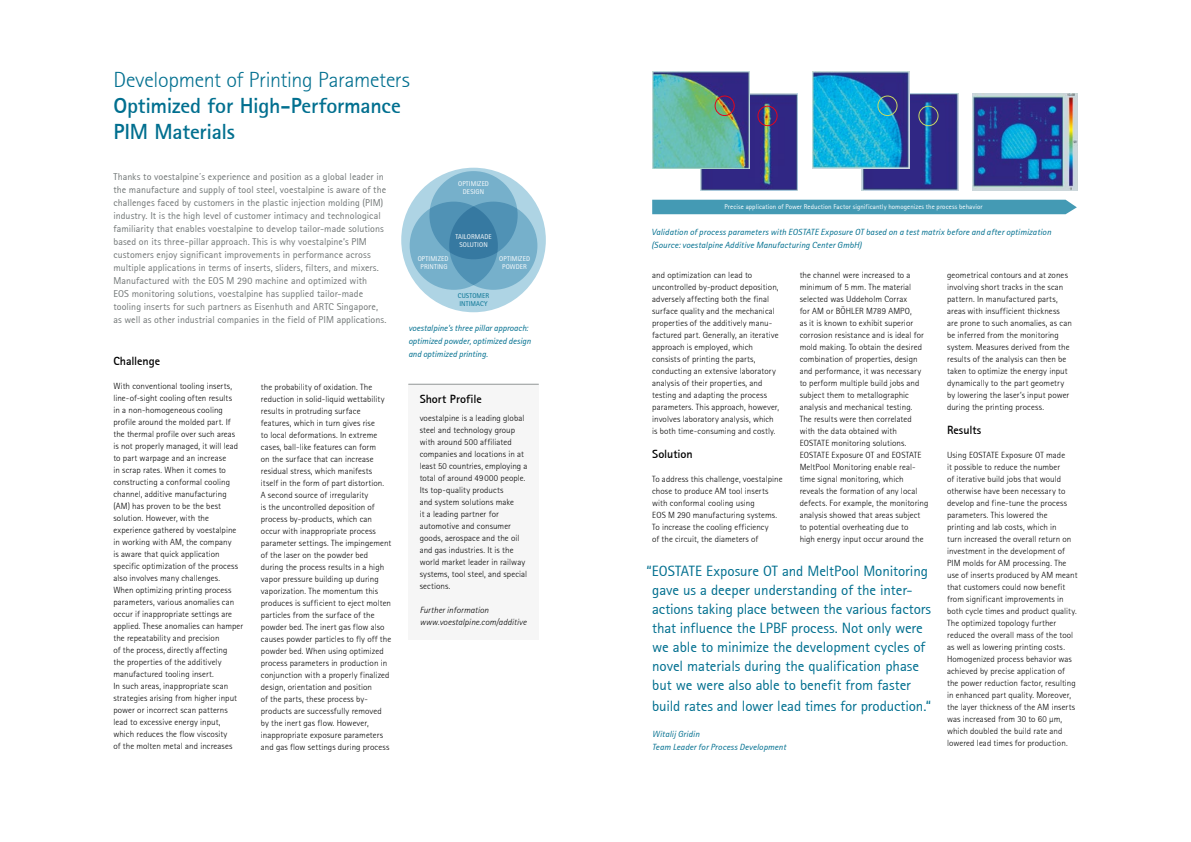
<style>
.page{position:relative;width:1191px;height:842px;background:#fff}
.page>*{position:absolute;margin:0;border:0;box-sizing:border-box;transform-origin:0 0}
.t1{font:700 22px/26px "Rotis San Ser T";letter-spacing:-.015em;color:#006f8f}
.t2{font:22px "Rotis San Ser T Ligh";letter-spacing:-.015em;color:#006f8f}
.t3{font:15px/19px "Rotis San Ser T";letter-spacing:-.01em;color:#006f8f}
.t4{font:700 12px "Rotis Sans Serif CE";letter-spacing:-.005em;color:#000}
.t5{font:10px/13px "Rotis San Ser T";letter-spacing:.005em;color:#727777}
.t6{font:9px/12px "Rotis San Ser T Ligh";letter-spacing:.01em;color:#000}
.t7{font:italic 9px/13px "Rotis San Ser T";letter-spacing:.005em;color:#006f8f}
.t8{font:9px/12px "Rotis San Ser T Ligh Ital";letter-spacing:.01em;color:#000}
.t9{font:7px/8px "Rotis San Ser T";letter-spacing:.01em;color:#fff;text-align:center}
.t10{font:7px/8px "Rotis San Ser T";letter-spacing:.015em;color:#006f8f}
</style>
<div class="page">
<div style="left:408px;top:384px;width:131px;height:255px;background:#f6f6f6"></div>
<hr style="left:408px;top:384px;width:131px;height:1px;background:#929797">
<div style="left:401px;top:168px;width:145px;height:144px;background:#aed4e4;border-radius:50%"></div>
<div style="left:429px;top:171px;width:88px;height:88px;background:#76b0cb;border-radius:50%"></div>
<svg style="left:410px;top:202px;width:88px;height:88px;background:#6aa6c4"></svg>
<svg style="left:449px;top:202px;width:88px;height:88px;background:#5695b7"></svg>
<div style="left:652px;top:200px;width:424px;height:14px;background:#449ab4"></div>
<img style="left:972px;top:93px;width:105px;height:98px">
<img style="left:701px;top:93px;width:97px;height:97px">
<img style="left:652px;top:71px;width:97px;height:97px">
<div style="left:714px;top:96px;width:20px;height:20px;border:1px solid #e3051b;border-radius:50%"></div>
<div style="left:757px;top:106px;width:20px;height:20px;border:1px solid #e3051b;border-radius:50%"></div>
<img style="left:861px;top:93px;width:97px;height:98px">
<img style="left:812px;top:71px;width:97px;height:98px">
<div style="left:877px;top:96px;width:20px;height:20px;border:1px solid #c8d863;border-radius:50%"></div>
<div style="left:918px;top:106px;width:20px;height:20px;border:1px solid #c8d863;border-radius:50%"></div>
<h1 class="t2" style="left:113px;top:67px;width:298px">Development of Printing Parameters</h1>
<h1 class="t1" style="left:113px;top:92px;width:289px">Optimized for High-Performance<br>PIM Materials</h1>
<p class="t5" style="left:113px;top:170px;width:275px">Thanks to voestalpine´s experience and position as a global leader in the manufacture and supply of tool steel, voestalpine is aware of the challenges faced by customers in the plastic injection molding (PIM) industry. It is the high level of customer intimacy and technological familiarity that enables voestalpine to develop tailor-made solutions based on its three-pillar approach. This is why voestalpine’s PIM customers enjoy significant improvements in performance across multiple applications in terms of inserts, sliders, filters, and mixers.<br>Manufactured with the EOS M 290 machine and optimized with<br>EOS monitoring solutions, voestalpine has supplied tailor-made tooling inserts for such partners as Eisenhuth and ARTC Singapore, as well as other industrial companies in the field of PIM applications.</p>
<p class="t9" style="left:458px;top:179px;width:32px">OPTIMIZED<br>DESIGN</p>
<p class="t9" style="left:455px;top:232px;width:38px">TAILORMADE<br>SOLUTION</p>
<p class="t9" style="left:418px;top:255px;width:32px">OPTIMIZED<br>PRINTING</p>
<p class="t9" style="left:499px;top:255px;width:32px">OPTIMIZED<br>POWDER</p>
<p class="t10" style="left:458px;top:292px;width:33px">CUSTOMER<br>INTIMACY</p>
<p class="t7" style="left:408px;top:322px;width:124px">voestalpine’s three pillar approach: optimized powder, optimized design and optimized printing.</p>
<h3 class="t4" style="left:113px;top:353px;width:48px">Challenge</h3>
<p class="t6" style="left:113px;top:380px;width:131px">With conventional tooling inserts, line-of-sight cooling often results<br>in a non-homogeneous cooling profile around the molded part. If the thermal profile over such areas<br>is not properly managed, it will lead to part warpage and an increase<br>in scrap rates. When it comes to constructing a conformal cooling channel, additive manufacturing (AM) has proven to be the best solution. However, with the experience gathered by voestalpine in working with AM, the company<br>is aware that quick application specific optimization of the process also involves many challenges.<br>When optimizing printing process parameters, various anomalies can occur if inappropriate settings are applied. These anomalies can hamper the repeatability and precision<br>of the process, directly affecting<br>the properties of the additively manufactured tooling insert.<br>In such areas, inappropriate scan strategies arising from higher input power or incorrect scan patterns lead to excessive energy input, which reduces the flow viscosity<br>of the molten metal and increases</p>
<h3 class="t4" style="left:420px;top:392px;width:64px">Short Profile</h3>
<p class="t6" style="left:261px;top:381px;width:132px">the probability of oxidation. The reduction in solid-liquid wettability results in protruding surface features, which in turn gives rise<br>to local deformations. In extreme cases, ball-like features can form<br>on the surface that can increase residual stress, which manifests itself in the form of part distortion.<br>A second source of irregularity<br>is the uncontrolled deposition of process by-products, which can occur with inappropriate process parameter settings. The impingement of the laser on the powder bed during the process results in a high vapor pressure building up during vaporization. The momentum this produces is sufficient to eject molten particles from the surface of the powder bed. The inert gas flow also causes powder particles to fly off the powder bed. When using optimized process parameters in production in conjunction with a properly finalized design, orientation and position<br>of the parts, these process by&shy;products are successfully removed by the inert gas flow. However, inappropriate exposure parameters and gas flow settings during process</p>
<p class="t6" style="left:420px;top:412px;width:109px">voestalpine is a leading global steel and technology group with around 500 affiliated companies and locations in at least 50 countries, employing a total of around 49 000 people.<br>Its top-quality products<br>and system solutions make<br>it a leading partner for automotive and consumer goods, aerospace and the oil and gas industries. It is the world market leader in railway systems, tool steel, and special sections.</p>
<p class="t8" style="left:420px;top:604px;width:108px">Further information www.voestalpine.com/additive</p>
<p class="t9" style="left:724px;top:203px;width:260px">Precise application of Power Reduction Factor significantly homogenizes the process behavior</p>
<p class="t7" style="left:651px;top:225px;width:401px">Validation of process parameters with EOSTATE Exposure OT based on a test matrix before and after optimization (Source: voestalpine Additive Manufacturing Center GmbH)</p>
<p class="t6" style="left:652px;top:269px;width:128px">and optimization can lead to uncontrolled by-product deposition, adversely affecting both the final surface quality and the mechanical properties of the additively manu&shy;factured part. Generally, an iterative approach is employed, which consists of printing the parts, conducting an extensive laboratory analysis of their properties, and testing and adapting the process parameters. This approach, however, involves laboratory analysis, which is both time-consuming and costly.</p>
<h3 class="t4" style="left:652px;top:447px;width:42px">Solution</h3>
<p class="t6" style="left:652px;top:473px;width:132px">To address this challenge, voestalpine chose to produce AM tool inserts with conformal cooling using<br>EOS M 290 manufacturing systems.<br>To increase the cooling efficiency<br>of the circuit, the diameters of</p>
<p class="t3" style="left:652px;top:562px;width:280px;text-indent:-6px">“EOSTATE Exposure OT and MeltPool Monitoring gave us a deeper understanding of the inter&shy;actions taking place between the various factors that influence the LPBF process. Not only were we able to minimize the development cycles of novel materials during the qualification phase but we were also able to benefit from faster</p>
<h2 class="t3" style="left:652px;top:697px;width:280px">build rates and lower lead times for production.“</h2>
<p class="t7" style="left:652px;top:728px;width:135px">Witalij Gridin<br>Team Leader for Process Development</p>
<p class="t6" style="left:799px;top:269px;width:130px">the channel were increased to a minimum of 5 mm. The material selected was Uddeholm Corrax<br>for AM or BÖHLER M789 AMPO,<br>as it is known to exhibit superior corrosion resistance and is ideal for mold making. To obtain the desired combination of properties, design and performance, it was necessary to perform multiple build jobs and subject them to metallographic analysis and mechanical testing.<br>The results were then correlated with the data obtained with<br>EOSTATE monitoring solutions.<br>EOSTATE Exposure OT and EOSTATE<br>MeltPool Monitoring enable real&shy;time signal monitoring, which reveals the formation of any local defects. For example, the monitoring analysis showed that areas subject to potential overheating due to<br>high energy input occur around the</p>
<p class="t6" style="left:947px;top:269px;width:126px">geometrical contours and at zones involving short tracks in the scan pattern. In manufactured parts, areas with insufficient thickness are prone to such anomalies, as can be inferred from the monitoring system. Measures derived from the results of the analysis can then be taken to optimize the energy input dynamically to the part geometry by lowering the laser’s input power during the printing process.</p>
<h3 class="t4" style="left:947px;top:422px;width:36px">Results</h3>
<p class="t6" style="left:947px;top:449px;width:132px">Using EOSTATE Exposure OT made<br>it possible to reduce the number<br>of iterative build jobs that would otherwise have been necessary to develop and fine-tune the process parameters. This lowered the<br>printing and lab costs, which in<br>turn increased the overall return on investment in the development of PIM molds for AM processing. The use of inserts produced by AM meant that customers could now benefit from significant improvements in both cycle times and product quality.<br>The optimized topology further reduced the overall mass of the tool as well as lowering printing costs.<br>Homogenized process behavior was achieved by precise application of the power reduction factor, resulting in enhanced part quality. Moreover, the layer thickness of the AM inserts was increased from 30 to 60 µm, which doubled the build rate and lowered lead times for production.</p>
</div>
